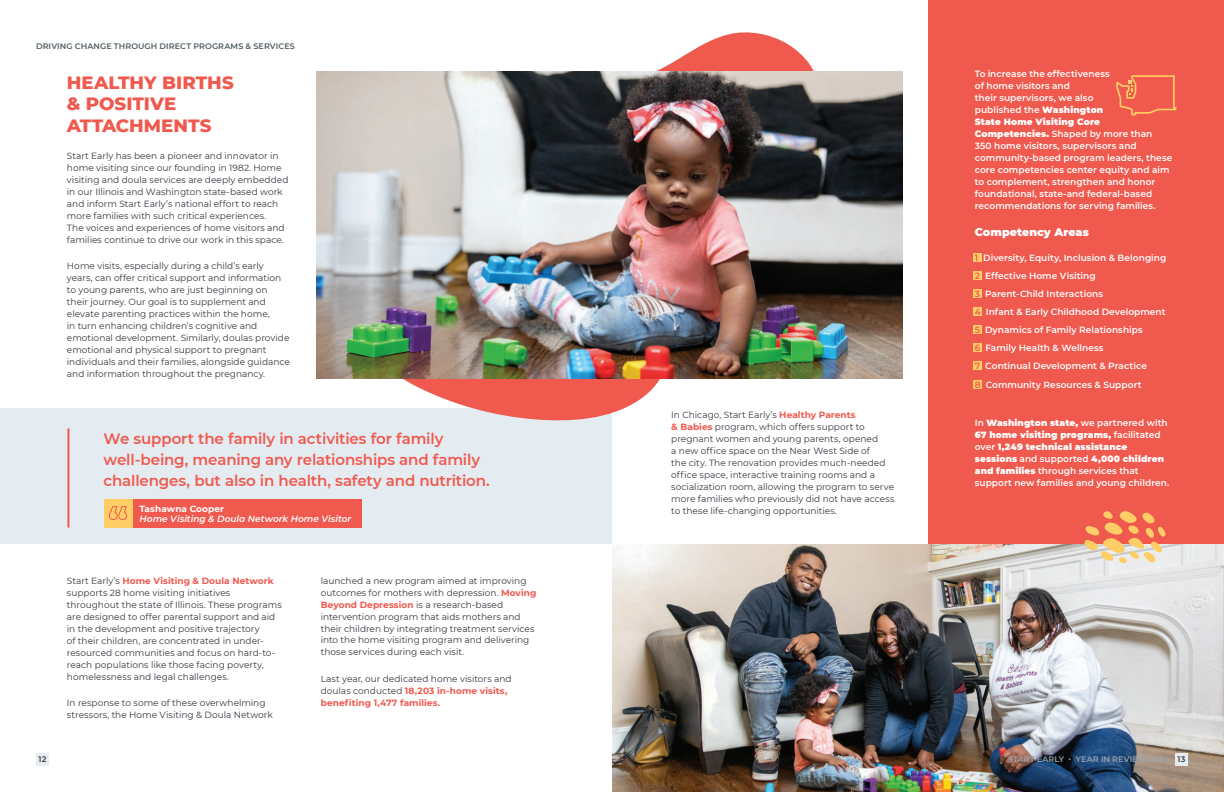
<style>
.page{position:relative;width:1224px;height:792px;background:#fff}
.page>*{position:absolute;margin:0;border:0;box-sizing:border-box;transform-origin:0 0}
.t1{font:800 18.1px/21.8px "Montserrat";letter-spacing:.005em;color:#f0594e}
.t2{font:600 15px/21px "Montserrat";letter-spacing:-.01em;color:#f0594e}
.t3{font:900 11px "Montserrat";letter-spacing:.005em;color:#fff}
.t4{font:9px/12px "Montserrat";color:#343840}
.t5{font:600 9px/12px "Montserrat";letter-spacing:.005em;color:#fff}
.t6{font:italic 600 9px "Montserrat";color:#fff}
.t7{font:700 9px "Montserrat";letter-spacing:.005em;color:#fff}
.t8{font:600 8px "Montserrat";letter-spacing:.015em;color:#505a5f}
.t9{font:600 8px "Montserrat";letter-spacing:.015em;color:#99a3ad}
.t10{font:600 8px "Montserrat";color:#343840}
.s1{font-weight:700;color:#f0594e}
.s2{font-weight:900}
.s3{color:#f0594e}
.s4{color:#343840}
</style>
<div class="page">
<div style="left:0;top:408px;width:612px;height:136px;background:#e5ecf1"></div>
<svg style="left:403px;top:379px;width:257px;height:42px;fill:#f0594e"></svg>
<svg style="left:657px;top:32px;width:157px;height:39px;fill:#f0594e"></svg>
<img style="left:317px;top:71px;width:586px;height:308px">
<hr style="left:67px;top:428px;width:2px;height:99px;background:#f0594e">
<div style="left:132px;top:499px;width:229px;height:28px;background:#f0594e"></div>
<div style="left:104px;top:499px;width:28px;height:28px;background:#fecd65"></div>
<svg style="left:109px;top:506px;width:18px;height:14px"></svg>
<div style="left:929px;top:0;width:295px;height:792px;background:#f0594e"></div>
<svg style="left:1116px;top:75px;width:60px;height:40px"></svg>
<div style="left:973px;top:253px;width:9px;height:9px;background:#fecd65"></div>
<div style="left:973px;top:271px;width:9px;height:9px;background:#fecd65"></div>
<div style="left:973px;top:289px;width:9px;height:9px;background:#fecd65"></div>
<div style="left:973px;top:308px;width:9px;height:8px;background:#fecd65"></div>
<div style="left:973px;top:325px;width:9px;height:9px;background:#fecd65"></div>
<div style="left:973px;top:343px;width:9px;height:9px;background:#fecd65"></div>
<div style="left:973px;top:361px;width:9px;height:9px;background:#fecd65"></div>
<div style="left:973px;top:381px;width:9px;height:8px;background:#fecd65"></div>
<img style="left:612px;top:544px;width:612px;height:248px">
<svg style="left:1084px;top:511px;width:83px;height:53px"></svg>
<div style="left:1175px;top:753px;width:13px;height:13px;background:#e5ecf1"></div>
<div style="left:36px;top:753px;width:13px;height:13px;background:#e5ecf1"></div>
<p class="t8" style="left:36px;top:42px;width:260px">DRIVING CHANGE THROUGH DIRECT PROGRAMS &amp; SERVICES</p>
<h1 class="t1" style="left:67px;top:72px;width:168px">HEALTHY BIRTHS &amp; POSITIVE<br>ATTACHMENTS</h1>
<p class="t4" style="left:67px;top:150px;width:223px">Start Early has been a pioneer and innovator in home visiting since our founding in 1982. Home visiting and doula services are deeply embedded in our Illinois and Washington state-based work and inform Start Early’s national effort to reach more families with such critical experiences.<br>The voices and experiences of home visitors and families continue to drive our work in this space.</p>
<p class="t4" style="left:67px;top:260px;width:225px">Home visits, especially during a child’s early years, can offer critical support and information to young parents, who are just beginning on their journey. Our goal is to supplement and elevate parenting practices within the home,<br>in turn enhancing children’s cognitive and emotional development. Similarly, doulas provide emotional and physical support to pregnant individuals and their families, alongside guidance and information throughout the pregnancy.</p>
<h2 class="t2" style="left:104px;top:429px;width:388px">We support the family in activities for family well-being, meaning any relationships and family challenges, but also in health, safety and nutrition.</h2>
<p class="t7" style="left:140px;top:505px;width:86px">Tashawna Cooper</p>
<p class="t6" style="left:140px;top:515px;width:213px">Home Visiting &amp; Doula Network Home Visitor</p>
<p class="t4" style="left:67px;top:575px;width:216px">Start Early’s <span class="s1">Home Visiting &amp; Doula Network </span>supports 28 home visiting initiatives throughout the state of Illinois. These programs are designed to offer parental support and aid in the development and positive trajectory<br>of their children, are concentrated in under&shy;resourced communities and focus on hard-to&shy;reach populations like those facing poverty, homelessness and legal challenges.</p>
<p class="t4" style="left:67px;top:697px;width:207px">In response to some of these overwhelming stressors, the Home Visiting &amp; Doula Network</p>
<p class="t4" style="left:321px;top:575px;width:217px">launched a new program aimed at improving outcomes for mothers with depression. <span class="s1">Moving Beyond Depression</span> is a research-based intervention program that aids mothers and their children by integrating treatment services into the home visiting program and delivering those services during each visit.</p>
<p class="t4" style="left:321px;top:673px;width:192px">Last year, our dedicated home visitors and doulas conducted <span class="s1">18,203 in-home visits, benefiting 1,477 families.</span></p>
<p class="t5" style="left:975px;top:68px;width:199px">To increase the effectiveness<br>of home visitors and<br>their supervisors, we also<br>published the <span class="s2">Washington<br>State Home Visiting Core Competencies.</span> Shaped by more than<br>350 home visitors, supervisors and community-based program leaders, these core competencies center equity and aim to complement, strengthen and honor foundational, state-and federal-based recommendations for serving families.</p>
<p class="t3" style="left:975px;top:227px;width:116px">Competency Areas</p>
<p class="t5" style="left:975px;top:249px;width:193px;line-height:18px"><span class="s3">1</span> Diversity, Equity, Inclusion &amp; Belonging <span class="s3">2</span> Effective Home Visiting<br><span class="s3">3</span> Parent-Child Interactions<br><span class="s3">4</span> Infant &amp; Early Childhood Development <span class="s3">5</span> Dynamics of Family Relationships<br><span class="s3">6</span> Family Health &amp; Wellness<br><span class="s3">7</span> Continual Development &amp; Practice</p>
<p class="t5" style="left:975px;top:379px;width:168px"><span class="s3">8</span> Community Resources &amp; Support</p>
<p class="t4" style="left:671px;top:409px;width:225px">In Chicago, Start Early’s <span class="s1">Healthy Parents<br>&amp; Babies</span> program, which offers support to pregnant women and young parents, opened<br>a new office space on the Near West Side of<br>the city. The renovation provides much-needed office space, interactive training rooms and a socialization room, allowing the program to serve more families who previously did not have access to these life-changing opportunities.</p>
<p class="t5" style="left:975px;top:417px;width:196px">In <span class="s2">Washington state,</span> we partnered with <span class="s2">67 home visiting programs,</span> facilitated over <span class="s2">1,249 technical assistance sessions</span> and supported <span class="s2">4,000 children and families</span> through services that support new families and young children.</p>
<p class="t10" style="left:39px;top:755px;width:9px">12</p>
<p class="t9" style="left:1008px;top:753px;width:179px">START EARLY • YEAR IN REVIEW 2023 <span class="s4">13</span></p>
</div>
